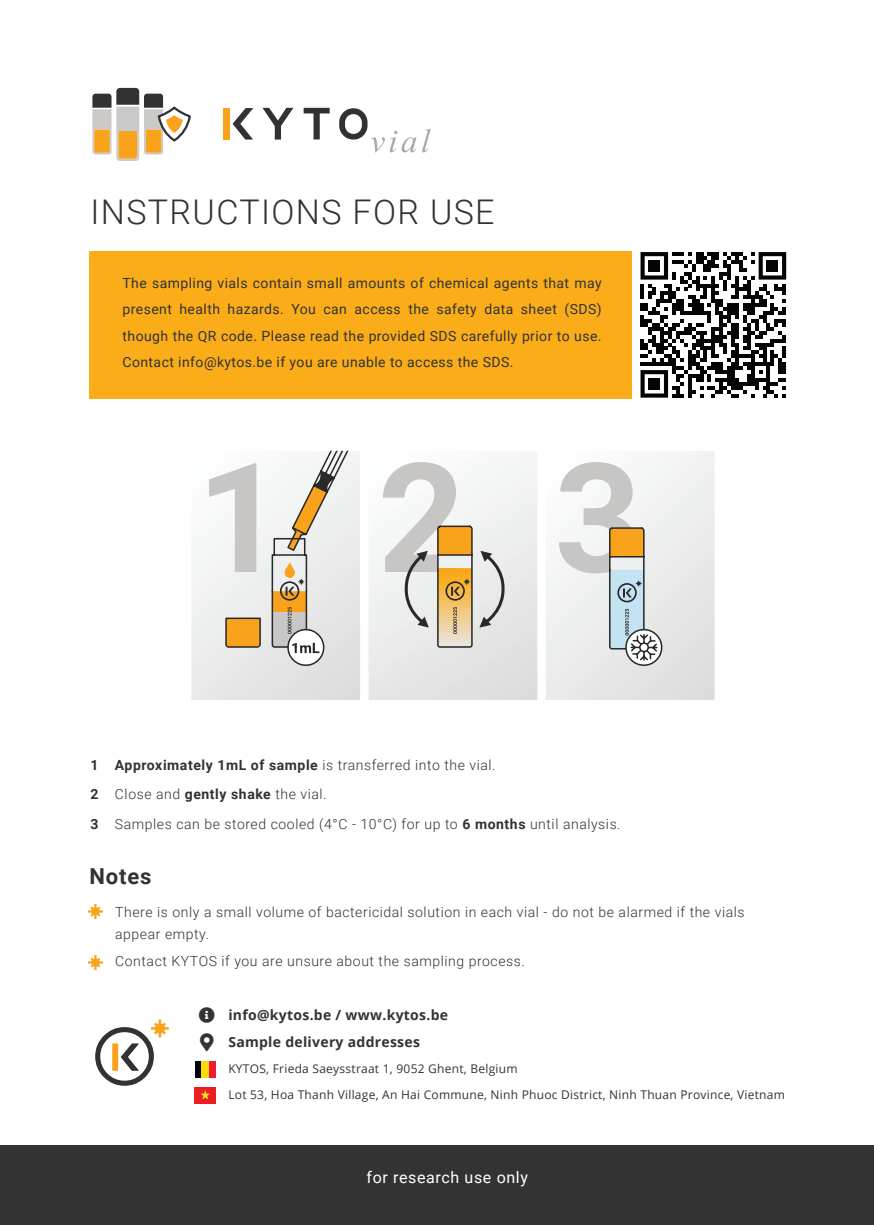
<style>
.page{position:relative;width:874px;height:1225px;background:#fff}
.page>*{position:absolute;margin:0;border:0;box-sizing:border-box;transform-origin:0 0}
.t1{font:300 34px "Roboto";letter-spacing:.04em;color:#313232}
.t2{font:700 22px "Roboto";letter-spacing:.04em;color:#313232}
.mainbullet{font:16px "Roboto";letter-spacing:.04em;color:#fff}
.bulls{font:300 14px/22px "Roboto";letter-spacing:.04em;color:#313232}
.mainbullet-2{font:14px/26px "Roboto";letter-spacing:.03em;color:#313232;text-align:justify}
.bulls-2{font:700 14px "Roboto";letter-spacing:.04em;color:#313232}
.Kytos_small{font:700 14px "Open Sans";letter-spacing:.02em;color:#323332}
.Kytos_small-2{font:12px "Open Sans";letter-spacing:.02em;color:#323332}
.s1{font-weight:300}
.s2{font-weight:700}
</style>
<div class="page">
<div style="left:89px;top:251px;width:696px;height:148px;background:#faad19"></div>
<img style="left:88px;top:904px;width:15px;height:14px">
<img style="left:88px;top:955px;width:15px;height:14px">
<svg style="left:191px;top:451px;width:524px;height:249px"></svg>
<svg style="left:209px;top:462px;width:506px;height:111px;fill:#edefef"></svg>
<svg style="left:224px;top:523px;width:48px;height:127px"></svg>
<svg style="left:272px;top:450px;width:390px;height:216px"></svg>
<svg style="left:92px;top:88px;width:99px;height:73px"></svg>
<div style="left:224px;top:108px;width:6px;height:32px;background:#f9a21b"></div>
<svg style="left:232px;top:108px;width:198px;height:44px"></svg>
<div style="left:0;top:1145px;width:873px;height:80px;background:#323332"></div>
<div style="left:632px;top:244px;width:161px;height:161px;background:#fff"></div>
<svg style="left:640px;top:252px;width:145px;height:145px"></svg>
<div style="left:648px;top:260px;width:12px;height:12px;background:#040503"></div>
<div style="left:766px;top:260px;width:11px;height:12px;background:#040503"></div>
<div style="left:648px;top:378px;width:12px;height:12px;background:#040503"></div>
<svg style="left:95px;top:1019px;width:74px;height:67px"></svg>
<div style="left:195px;top:1061px;width:6px;height:16px;background:#040503"></div>
<div style="left:201px;top:1061px;width:8px;height:16px;background:#fbd90c"></div>
<div style="left:209px;top:1061px;width:6px;height:16px;background:#ed1d32"></div>
<div style="left:195px;top:1087px;width:20px;height:16px;background:#ec1d23"></div>
<svg style="left:200px;top:1090px;width:10px;height:9px"></svg>
<p class="t1" style="left:90px;top:188px;width:405px">INSTRUCTIONS FOR USE</p>
<p class="mainbullet-2" style="left:122px;top:270px;width:480px">The sampling vials contain small amounts of chemical agents that may present health hazards. You can access the safety data sheet (SDS) though the QR code. Please read the provided SDS carefully prior to use.<br>Contact info@kytos.be if you are unable to access the SDS.</p>
<p class="bulls-2" style="left:90px;top:755px;width:406px">1 Approximately 1mL of sample <span class="s1">is transferred into the vial.</span></p>
<p class="bulls" style="left:90px;top:782px;width:237px"><span class="s2">2</span> Close and <span class="s2">gently shake</span> the vial.</p>
<p class="bulls" style="left:90px;top:812px;width:531px"><span class="s2">3</span> Samples can be stored cooled (4°C - 10°C) for up to <span class="s2">6 months</span> until analysis.</p>
<p class="t2" style="left:89px;top:860px;width:64px">Notes</p>
<p class="bulls" style="left:115px;top:900px;width:630px">There is only a small volume of bactericidal solution in each vial - do not be alarmed if the vials appear empty.</p>
<p class="bulls" style="left:115px;top:950px;width:411px">Contact KYTOS if you are unsure about the sampling process.</p>
<p class="Kytos_small" style="left:228px;top:1005px;width:221px">info@kytos.be / www.kytos.be</p>
<p class="Kytos_small" style="left:228px;top:1032px;width:193px">Sample delivery addresses</p>
<p class="Kytos_small-2" style="left:228px;top:1060px;width:291px">KYTOS, Frieda Saeysstraat 1, 9052 Ghent, Belgium</p>
<p class="Kytos_small-2" style="left:228px;top:1086px;width:558px">Lot 53, Hoa Thanh Village, An Hai Commune, Ninh Phuoc District, Ninh Thuan Province, Vietnam</p>
<p class="mainbullet" style="left:366px;top:1166px;width:163px">for research use only</p>
</div>
